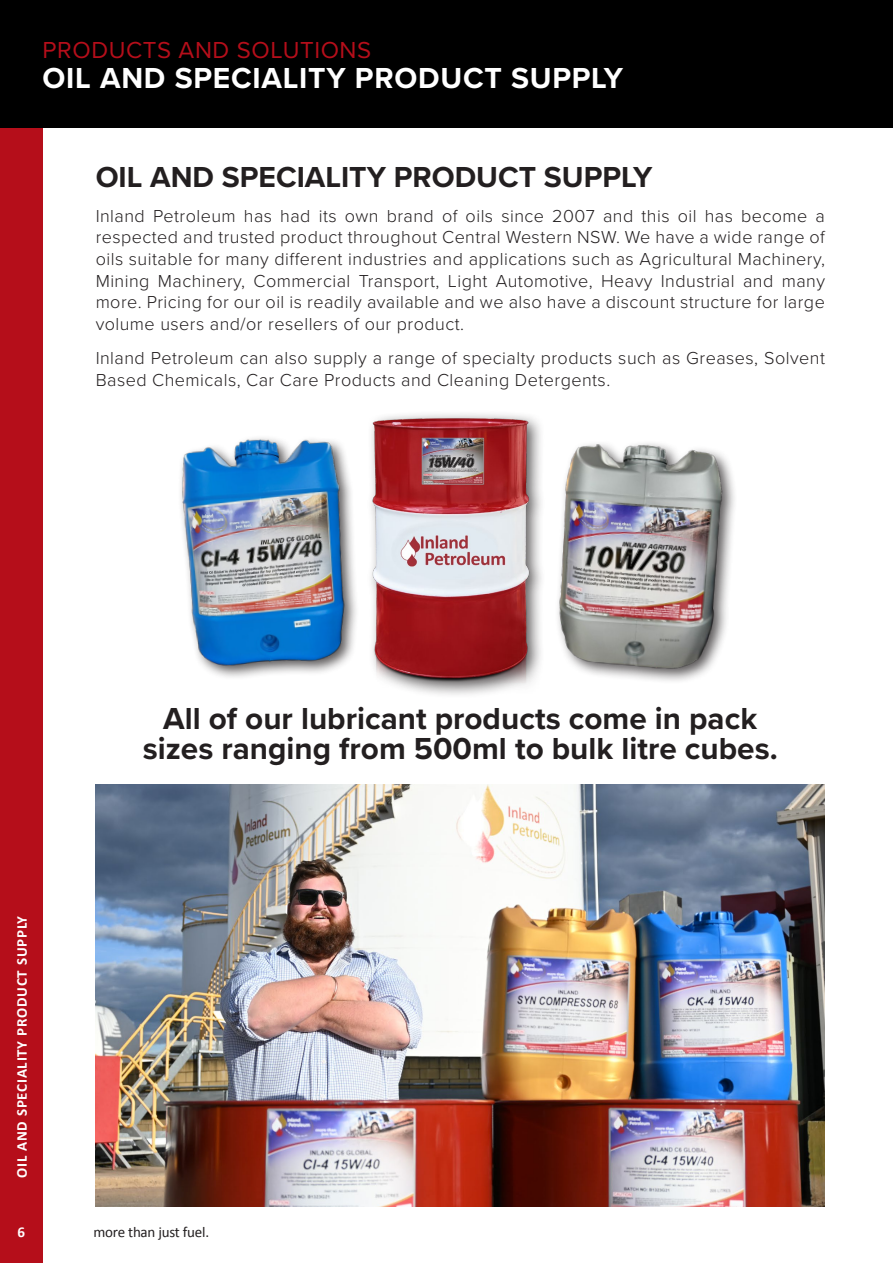
<style>
.page{position:relative;width:893px;height:1263px;background:#fff}
.page>*{position:absolute;margin:0;border:0;box-sizing:border-box;transform-origin:0 0}
.t1{font:700 31.5px/30px "Proxima Nova";color:#231f20;text-align:center}
.t2{font:700 30px "Proxima Nova";color:#231f20}
.t3{font:700 30px "Proxima Nova";letter-spacing:.025em;color:#fff}
.t4{font:24px "Proxima Nova";letter-spacing:.025em;color:#b50e1a}
.t5{font:300 18px/21.6px "Proxima Nova";letter-spacing:.025em;color:#231f20;text-align:justify}
.t6{font:700 15px "Calibri";letter-spacing:.05em;color:#fff}
.t7{font:15px "Calibri";letter-spacing:-.015em;color:#231f20}
</style>
<div class="page">
<img style="left:390px;top:414px;width:135px;height:281px">
<img style="left:525px;top:416px;width:210px;height:269px">
<img style="left:181px;top:416px;width:209px;height:266px">
<img style="left:96px;top:784px;width:729px;height:423px">
<div style="left:0;top:128px;width:43px;height:1135px;background:#b50e1a"></div>
<div style="left:0;top:0;width:893px;height:128px;background:#000"></div>
<p class="t4" style="left:43px;top:32px;width:330px">PRODUCTS AND SOLUTIONS</p>
<p class="t3" style="left:43px;top:56px;width:582px">OIL AND SPECIALITY PRODUCT SUPPLY</p>
<p class="t2" style="left:96px;top:155px;width:558px">OIL AND SPECIALITY PRODUCT SUPPLY</p>
<p class="t5" style="left:96px;top:204px;width:731px">Inland Petroleum has had its own brand of oils since 2007 and this oil has become a respected and trusted product throughout Central Western NSW. We have a wide range of oils suitable for many different industries and applications such as Agricultural Machinery, Mining Machinery, Commercial Transport, Light Automotive, Heavy Industrial and many more. Pricing for our oil is readily available and we also have a discount structure for large volume users and/or resellers of our product.</p>
<p class="t5" style="left:96px;top:346px;width:731px">Inland Petroleum can also supply a range of specialty products such as Greases, Solvent<br>Based Chemicals, Car Care Products and Cleaning Detergents.</p>
<p class="t6" style="left:11px;top:1178px;width:264px;rotate:-90deg">OIL AND SPECIALITY PRODUCT SUPPLY</p>
<p class="t6" style="left:17px;top:1221px;width:9px">6</p>
<p class="t1" style="left:143px;top:702px;width:636px">All of our lubricant products come in pack sizes ranging from 500ml to bulk litre cubes.</p>
<p class="t7" style="left:94px;top:1221px;width:117px">more than just fuel.</p>
</div>
